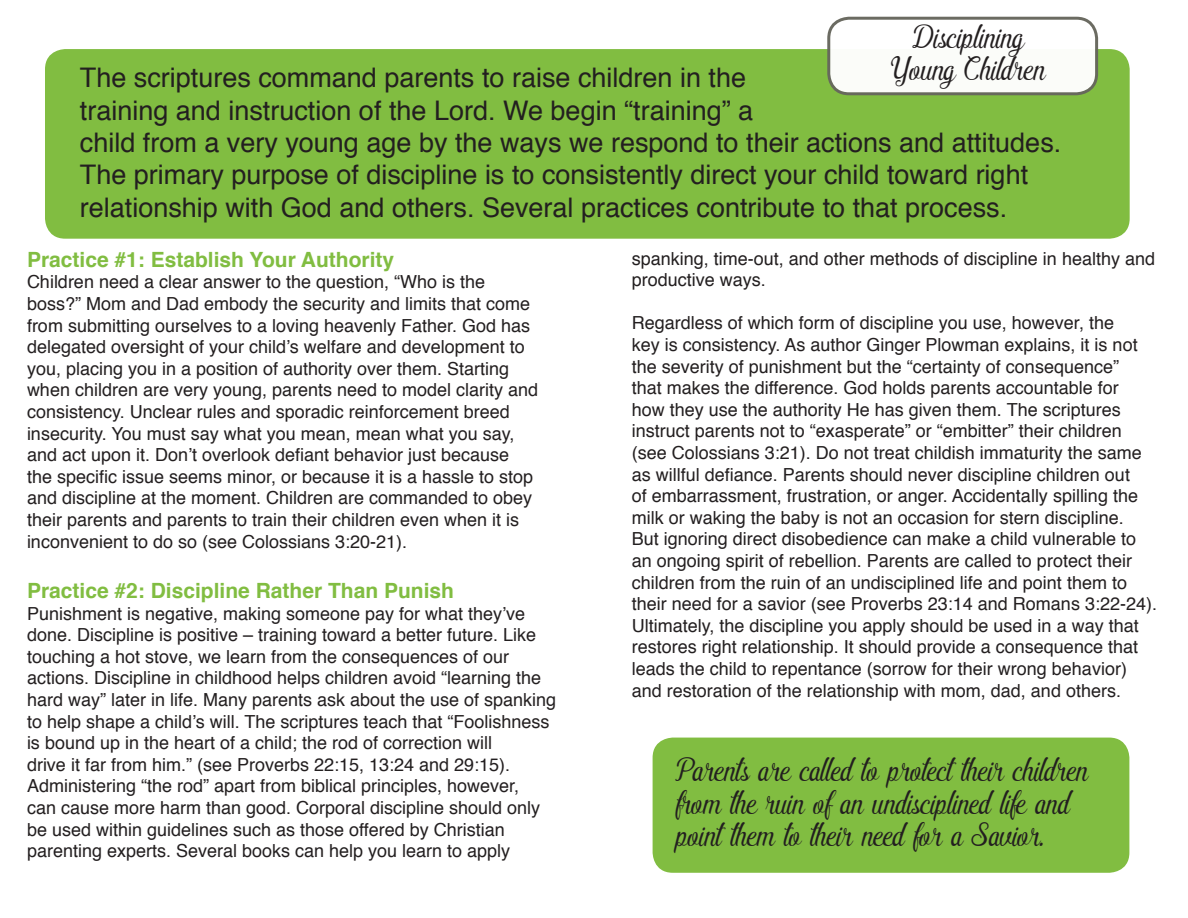
<style>
.page{position:relative;width:1188px;height:918px;background:#fff}
.page>*{position:absolute;margin:0;border:0;box-sizing:border-box;transform-origin:0 0}
.t1{font:27px/32.4px "Helvetica";color:#231f20}
.t2{font:27px/32.4px "Pamega Script";color:#231f20}
.t3{font:700 21px "Helvetica";color:#81bd41}
.t4{font:18px/21.6px "Helvetica";color:#231f20}
</style>
<div class="page">
<div style="left:45px;top:49px;width:1085px;height:190px;background:#81bd41;border-radius:20px"></div>
<div style="left:653px;top:738px;width:476px;height:135px;background:#81bd41;border-radius:20px"></div>
<div style="left:829px;top:18px;width:268px;height:76px;background:#fff;border-radius:20px"></div>
<div style="left:827px;top:17px;width:271px;height:78px;border:3px solid #67675d;border-radius:20px"></div>
<p class="t2" style="left:911px;top:23px;width:113px">Disciplining</p>
<p class="t2" style="left:890px;top:55px;width:155px">Young Children</p>
<p class="t1" style="left:80px;top:62px;width:983px">The scriptures command parents to raise children in the<br>training and instruction of the Lord. We begin “training” a<br>child from a very young age by the ways we respond to their actions and attitudes.<br>The primary purpose of discipline is to consistently direct your child toward right relationship with God and others. Several practices contribute to that process.</p>
<p class="t3" style="left:27px;top:243px;width:369px">Practice #1: Establish Your Authority</p>
<p class="t4" style="left:27px;top:272px;width:513px">Children need a clear answer to the question, “Who is the boss?” Mom and Dad embody the security and limits that come from submitting ourselves to a loving heavenly Father. God has delegated oversight of your child’s welfare and development to you, placing you in a position of authority over them. Starting when children are very young, parents need to model clarity and consistency. Unclear rules and sporadic reinforcement breed insecurity. You must say what you mean, mean what you say, and act upon it. Don’t overlook defiant behavior just because the specific issue seems minor, or because it is a hassle to stop and discipline at the moment. Children are commanded to obey their parents and parents to train their children even when it is inconvenient to do so (see Colossians 3:20-21).</p>
<p class="t3" style="left:27px;top:574px;width:429px">Practice #2: Discipline Rather Than Punish</p>
<p class="t4" style="left:27px;top:603px;width:531px">Punishment is negative, making someone pay for what they’ve done. Discipline is positive – training toward a better future. Like touching a hot stove, we learn from the consequences of our actions. Discipline in childhood helps children avoid “learning the hard way” later in life. Many parents ask about the use of spanking to help shape a child’s will. The scriptures teach that “Foolishness is bound up in the heart of a child; the rod of correction will<br>drive it far from him.” (see Proverbs 22:15, 13:24 and 29:15).<br>Administering “the rod” apart from biblical principles, however,<br>can cause more harm than good. Corporal discipline should only be used within guidelines such as those offered by Christian parenting experts. Several books can help you learn to apply</p>
<p class="t4" style="left:632px;top:248px;width:525px">spanking, time-out, and other methods of discipline in healthy and productive ways.</p>
<p class="t4" style="left:632px;top:313px;width:527px">Regardless of which form of discipline you use, however, the<br>key is consistency. As author Ginger Plowman explains, it is not the severity of punishment but the “certainty of consequence”<br>that makes the difference. God holds parents accountable for<br>how they use the authority He has given them. The scriptures instruct parents not to “exasperate” or “embitter” their children (see Colossians 3:21). Do not treat childish immaturity the same as willful defiance. Parents should never discipline children out<br>of embarrassment, frustration, or anger. Accidentally spilling the milk or waking the baby is not an occasion for stern discipline.<br>But ignoring direct disobedience can make a child vulnerable to an ongoing spirit of rebellion. Parents are called to protect their children from the ruin of an undisciplined life and point them to their need for a savior (see Proverbs 23:14 and Romans 3:22-24).<br>Ultimately, the discipline you apply should be used in a way that restores right relationship. It should provide a consequence that leads the child to repentance (sorrow for their wrong behavior) and restoration of the relationship with mom, dad, and others.</p>
<p class="t2" style="left:674px;top:756px;width:414px">Parents are called to protect their children from the ruin of an undisciplined life and point them to their need for a Savior.</p>
</div>
